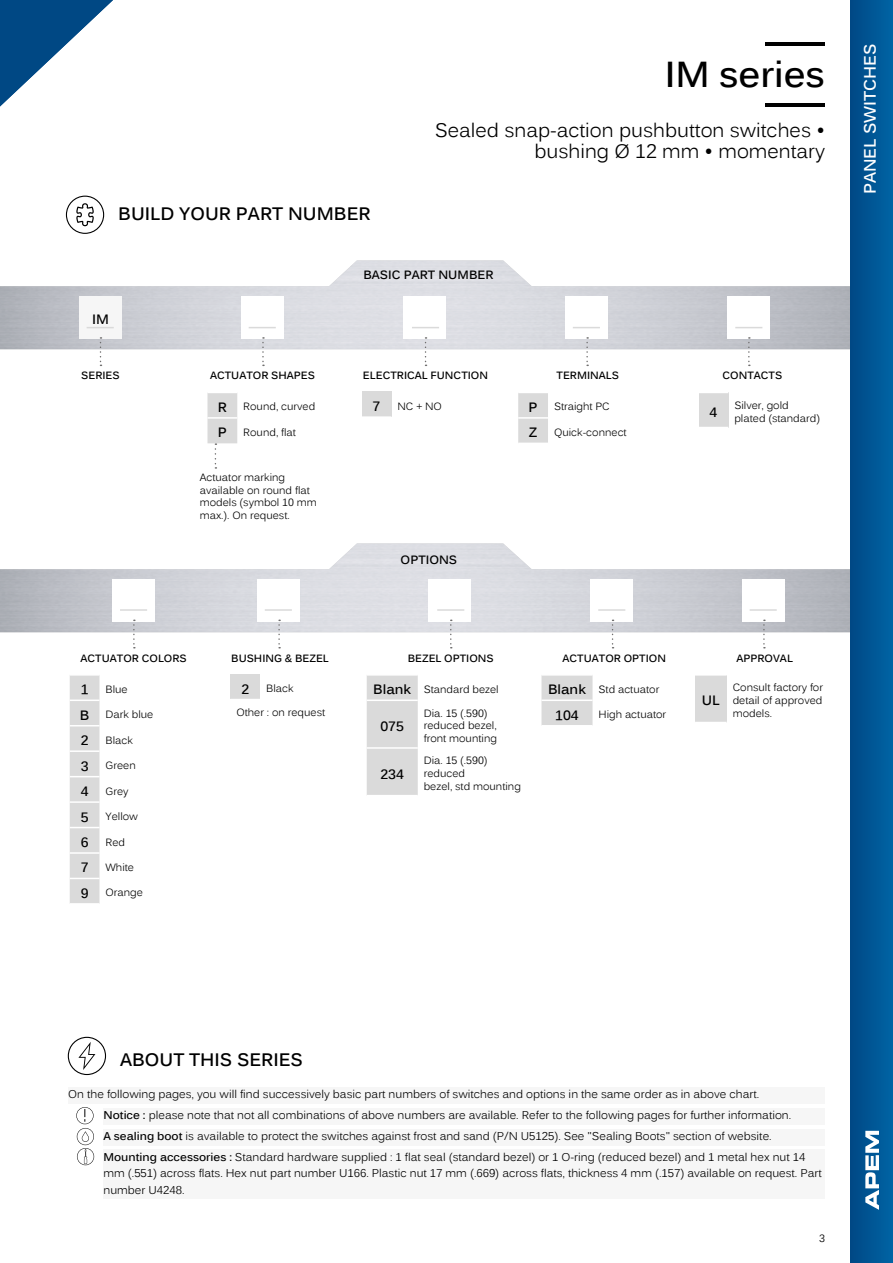
<style>
.page{position:relative;width:893px;height:1263px;background:#fff}
.page>*{position:absolute;margin:0;border:0;box-sizing:border-box;transform-origin:0 0}
.t1{font:700 36px "Kalinga";color:#000}
.t2{font:19.5px/21px "Kalinga";color:#000;text-align:right}
.t3{font:700 18px "Kalinga";color:#000}
.t4{font:700 16.5px "Kalinga";color:#fff}
.t5{font:700 13.5px "Kalinga";color:#000}
.t6{font:700 12px "Kalinga";color:#000}
.t7{font:11.25px/20.7px "Kalinga";color:#000}
.t8{font:10.5px/12.6px "Kalinga";color:#000}
.t9{font:700 10.5px "Kalinga";color:#000}
.s1{font-weight:700;font-size:13.5px}
.s2{font-weight:700}
</style>
<div class="page">
<svg style="left:66px;top:196px;width:38px;height:38px"></svg>
<svg style="left:70px;top:675px;width:29px;height:228px"></svg>
<svg style="left:133px;top:620px;width:2px;height:28px"></svg>
<hr style="left:120px;top:609px;width:27px;height:2px;background:#dadada">
<div style="left:230px;top:674px;width:30px;height:25px;background:#dadada"></div>
<svg style="left:278px;top:620px;width:2px;height:28px"></svg>
<hr style="left:265px;top:609px;width:27px;height:2px;background:#dadada">
<div style="left:367px;top:676px;width:51px;height:119px;background:#dadada"></div>
<hr style="left:367px;top:699px;width:51px;height:2px;background:#fff">
<hr style="left:367px;top:747px;width:51px;height:2px;background:#fff">
<svg style="left:450px;top:620px;width:2px;height:28px"></svg>
<hr style="left:437px;top:609px;width:27px;height:2px;background:#dadada">
<div style="left:695px;top:675px;width:32px;height:47px;background:#dadada"></div>
<hr style="left:695px;top:674px;width:32px;height:2px;background:#fff">
<svg style="left:763px;top:620px;width:2px;height:28px"></svg>
<hr style="left:750px;top:609px;width:27px;height:2px;background:#dadada">
<div style="left:541px;top:676px;width:51px;height:49px;background:#dadada"></div>
<hr style="left:541px;top:699px;width:51px;height:2px;background:#fff">
<svg style="left:612px;top:620px;width:1px;height:28px"></svg>
<hr style="left:598px;top:609px;width:27px;height:2px;background:#dadada">
<div style="left:362px;top:392px;width:29px;height:25px;background:#dadada"></div>
<hr style="left:362px;top:416px;width:29px;height:2px;background:#fff">
<svg style="left:518px;top:393px;width:30px;height:50px"></svg>
<hr style="left:518px;top:417px;width:30px;height:2px;background:#fff">
<div style="left:699px;top:392px;width:29px;height:35px;background:#dadada"></div>
<svg style="left:699px;top:392px;width:29px;height:1px"></svg>
<div style="left:79px;top:296px;width:43px;height:43px;background:#f6f6f6"></div>
<svg style="left:100px;top:337px;width:1px;height:29px"></svg>
<svg style="left:262px;top:337px;width:2px;height:29px"></svg>
<svg style="left:425px;top:337px;width:2px;height:29px"></svg>
<svg style="left:586px;top:337px;width:2px;height:29px"></svg>
<svg style="left:748px;top:337px;width:2px;height:29px"></svg>
<svg style="left:87px;top:327px;width:27px;height:1px"></svg>
<svg style="left:249px;top:327px;width:27px;height:1px"></svg>
<svg style="left:412px;top:327px;width:27px;height:1px"></svg>
<svg style="left:573px;top:327px;width:27px;height:1px"></svg>
<svg style="left:735px;top:327px;width:27px;height:1px"></svg>
<svg style="left:207px;top:393px;width:30px;height:76px"></svg>
<svg style="left:68px;top:1037px;width:38px;height:38px"></svg>
<svg style="left:76px;top:1107px;width:18px;height:58px"></svg>
<div style="left:103px;top:1108px;width:722px;height:17px;background:#f6f6f6"></div>
<div style="left:103px;top:1129px;width:722px;height:16px;background:#f6f6f6"></div>
<div style="left:103px;top:1149px;width:722px;height:50px;background:#f6f6f6"></div>
<div style="left:68px;top:1087px;width:757px;height:16px;background:#f6f6f6"></div>
<hr style="left:766px;top:103px;width:59px;height:3px;background:#000">
<hr style="left:766px;top:43px;width:59px;height:3px;background:#000">
<div style="left:850px;top:0;width:43px;height:1263px;background:linear-gradient(to right,#004885,#0064a4)"></div>
<svg style="left:0;top:0;width:113px;height:106px"></svg>
<svg style="left:865px;top:1131px;width:14px;height:79px"></svg>
<h1 class="t1" style="left:665px;top:51px;width:162px">IM series</h1>
<h3 class="t3" style="left:118px;top:202px;width:254px">BUILD YOUR PART NUMBER</h3>
<h2 class="t2" style="left:435px;top:122px;width:392px">Sealed snap-action pushbutton switches • bushing Ø 12 mm • momentary</h2>
<p class="t5" style="left:92px;top:311px;width:18px">IM</p>
<p class="t6" style="left:363px;top:267px;width:132px">BASIC PART NUMBER</p>
<p class="t9" style="left:363px;top:368px;width:127px">ELECTRICAL FUNCTION</p>
<p class="t9" style="left:557px;top:369px;width:64px">TERMINALS</p>
<p class="t9" style="left:81px;top:369px;width:40px">SERIES</p>
<p class="t9" style="left:210px;top:369px;width:106px">ACTUATOR SHAPES</p>
<p class="t9" style="left:723px;top:369px;width:61px">CONTACTS</p>
<p class="t8" style="left:218px;top:401px;width:99px"><span class="s1">R</span> Round, curved</p>
<p class="t5" style="left:373px;top:397px;width:9px">7</p>
<p class="t8" style="left:397px;top:401px;width:46px">NC + NO</p>
<p class="t8" style="left:218px;top:427px;width:80px"><span class="s1">P</span> Round, flat</p>
<p class="t5" style="left:710px;top:403px;width:9px">4</p>
<p class="t8" style="left:734px;top:400px;width:87px">Silver, gold plated (standard)</p>
<p class="t8" style="left:529px;top:401px;width:83px"><span class="s1">P</span> Straight PC</p>
<p class="t8" style="left:529px;top:427px;width:99px"><span class="s1">Z</span> Quick-connect</p>
<p class="t8" style="left:200px;top:472px;width:119px">Actuator marking available on round flat models (symbol 10 mm max.). On request.</p>
<p class="t9" style="left:81px;top:651px;width:108px">ACTUATOR COLORS</p>
<p class="t5" style="left:81px;top:681px;width:9px">1</p>
<p class="t8" style="left:105px;top:684px;width:24px">Blue</p>
<p class="t8" style="left:80px;top:709px;width:75px"><span class="s1">B</span> Dark blue</p>
<p class="t5" style="left:81px;top:732px;width:9px">2</p>
<p class="t8" style="left:105px;top:735px;width:29px">Black</p>
<p class="t5" style="left:81px;top:757px;width:9px">3</p>
<p class="t8" style="left:105px;top:760px;width:32px">Green</p>
<p class="t5" style="left:81px;top:782px;width:9px">4</p>
<p class="t8" style="left:105px;top:786px;width:25px">Grey</p>
<p class="t5" style="left:81px;top:808px;width:9px">5</p>
<p class="t8" style="left:105px;top:811px;width:34px">Yellow</p>
<p class="t5" style="left:81px;top:833px;width:9px">6</p>
<p class="t8" style="left:105px;top:836px;width:21px">Red</p>
<p class="t5" style="left:81px;top:859px;width:9px">7</p>
<p class="t8" style="left:105px;top:862px;width:30px">White</p>
<p class="t5" style="left:81px;top:884px;width:9px">9</p>
<p class="t8" style="left:105px;top:887px;width:39px">Orange</p>
<p class="t9" style="left:231px;top:651px;width:99px">BUSHING &amp; BEZEL</p>
<p class="t5" style="left:241px;top:680px;width:9px">2</p>
<p class="t8" style="left:266px;top:683px;width:29px">Black</p>
<p class="t8" style="left:236px;top:707px;width:90px">Other : on request</p>
<p class="t6" style="left:401px;top:552px;width:58px">OPTIONS</p>
<p class="t9" style="left:408px;top:651px;width:88px">BEZEL OPTIONS</p>
<p class="t8" style="left:373px;top:684px;width:127px"><span class="s1">Blank</span> Standard bezel</p>
<p class="t5" style="left:380px;top:717px;width:25px">075</p>
<p class="t8" style="left:424px;top:708px;width:75px">Dia. 15 (.590) reduced bezel, front mounting</p>
<p class="t5" style="left:380px;top:765px;width:25px">234</p>
<p class="t8" style="left:424px;top:755px;width:99px">Dia. 15 (.590) reduced<br>bezel, std mounting</p>
<p class="t9" style="left:563px;top:651px;width:105px">ACTUATOR OPTION</p>
<p class="t8" style="left:548px;top:684px;width:113px"><span class="s1">Blank</span> Std actuator</p>
<p class="t5" style="left:555px;top:706px;width:25px">104</p>
<p class="t8" style="left:598px;top:709px;width:69px">High actuator</p>
<p class="t5" style="left:702px;top:692px;width:20px">UL</p>
<p class="t9" style="left:736px;top:651px;width:58px">APPROVAL</p>
<p class="t8" style="left:733px;top:682px;width:92px;text-align:justify">Consult factory for detail of approved models.</p>
<h3 class="t4" style="left:859px;top:194px;width:152px;rotate:-90deg">PANEL SWITCHES</h3>
<h3 class="t3" style="left:120px;top:1048px;width:184px">ABOUT THIS SERIES</h3>
<p class="t7" style="left:68px;top:1085px;width:692px">On the following pages, you will find successively basic part numbers of switches and options in the same order as in above chart.</p>
<p class="t7" style="left:103px;top:1106px;width:703px"><span class="s2">Notice :</span> please note that not all combinations of above numbers are available. Refer to the following pages for further information.<br><span class="s2">A sealing boot</span> is available to protect the switches against frost and sand (P/N U5125). See "Sealing Boots" section of website.<br><span class="s2">Mounting accessories :</span> Standard hardware supplied : 1 flat seal (standard bezel) or 1 O-ring (reduced bezel) and 1 metal hex nut 14</p>
<p class="t7" style="left:103px;top:1166px;width:720px;line-height:16.5px">mm (.551) across flats. Hex nut part number U166. Plastic nut 17 mm (.669) across flats, thickness 4 mm (.157) available on request. Part number U4248.</p>
<p class="t8" style="left:819px;top:1232px;width:7px">3</p>
</div>
